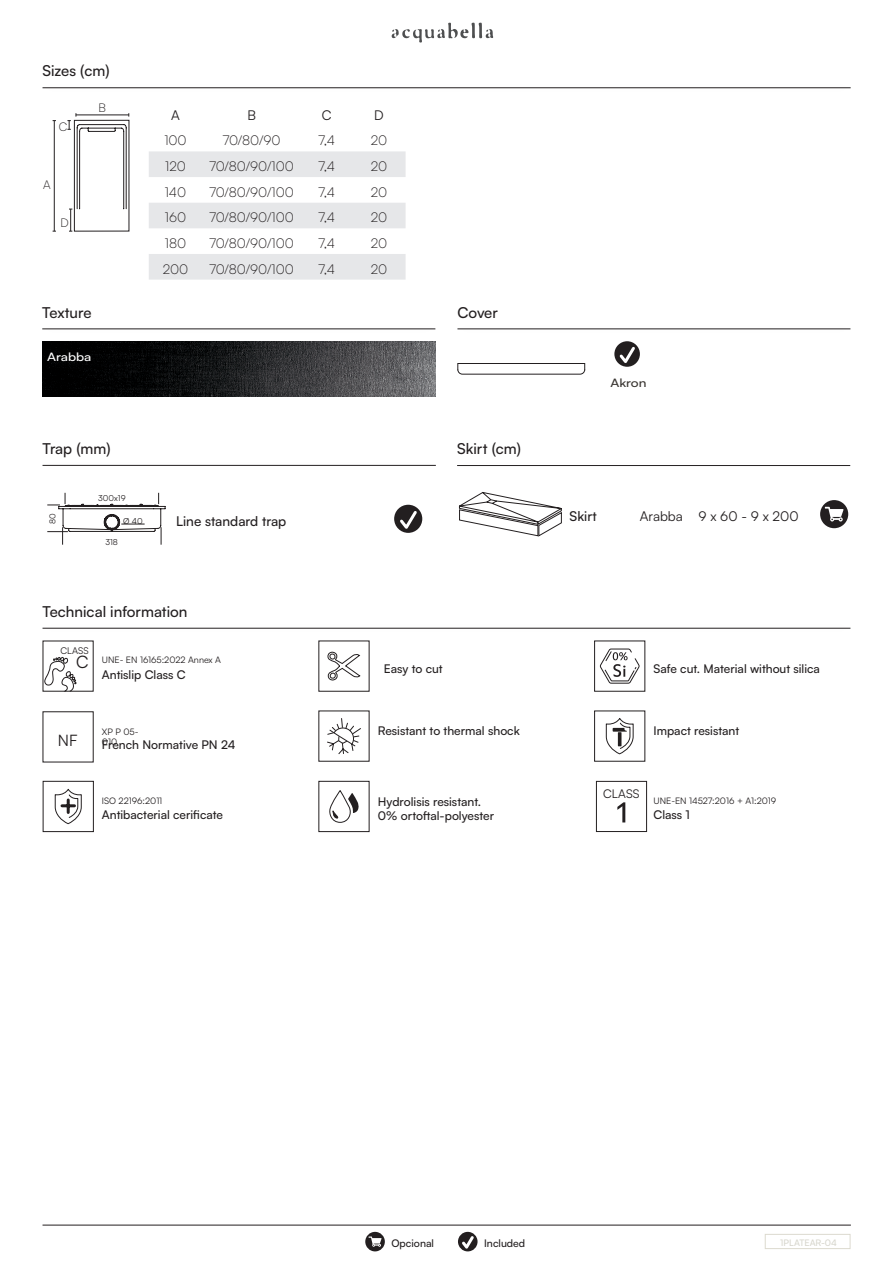
<style>
.page{position:relative;width:893px;height:1263px;background:#fff}
.page>*{position:absolute;margin:0;border:0;box-sizing:border-box;transform-origin:0 0}
.t1{font:17.1px "Satoshi";color:#231f20}
.t2{font:15.75px "Satoshi";color:#231f20}
.t3{font:500 15px "Satoshi";color:#231f20}
.t4{font:300 13.5px "Satoshi";color:#231f20}
.t5{font:500 13.5px "Satoshi";color:#231f20}
.t6{font:13.5px "Satoshi";color:#231f20}
.t7{font:500 12px "Satoshi";color:#231f20}
.t8{font:12px "Satoshi";color:#231f20}
.t9{font:300 12px "Satoshi";color:#231f20}
.t10{font:500 11.55px "Satoshi";color:#fff;scale:1.16 1}
.t11{font:500 11.55px "Satoshi";color:#3a3632;scale:1.16 1}
.t12{font:500 10.5px "Satoshi";color:#231f20}
.t13{font:9.3px "Satoshi";color:#231f20}
.t14{font:9px/10.8px "Satoshi";color:#231f20}
.t15{font:500 9px "Satoshi";color:#d7d6cd}
.t16{font:8.25px "Satoshi";color:#231f20}
</style>
<div class="page">
<div style="left:765px;top:1234px;width:85px;height:15px;border:1px solid #dcdacf"></div>
<hr style="left:43px;top:88px;width:808px;height:1px;background:#231f20">
<svg style="left:392px;top:23px;width:101px;height:20px"></svg>
<hr style="left:43px;top:1225px;width:808px;height:1px;background:#231f20">
<svg style="left:365px;top:1232px;width:20px;height:19px"></svg>
<svg style="left:458px;top:1232px;width:20px;height:19px"></svg>
<hr style="left:42px;top:329px;width:393px;height:1px;background:#231f20">
<img style="left:42px;top:341px;width:393px;height:55px">
<hr style="left:43px;top:465px;width:393px;height:1px;background:#231f20">
<hr style="left:43px;top:628px;width:807px;height:1px;background:#231f20">
<hr style="left:457px;top:329px;width:393px;height:1px;background:#231f20">
<svg style="left:457px;top:371px;width:128px;height:4px"></svg>
<div style="left:457px;top:363px;width:128px;height:8px;border:1px solid #231f20"></div>
<svg style="left:614px;top:341px;width:26px;height:26px"></svg>
<svg style="left:617px;top:344px;width:21px;height:23px"></svg>
<hr style="left:457px;top:465px;width:393px;height:1px;background:#231f20">
<svg style="left:459px;top:492px;width:103px;height:44px"></svg>
<div style="left:820px;top:500px;width:28px;height:28px;background:#231f20;border-radius:50%"></div>
<svg style="left:825px;top:507px;width:18px;height:14px"></svg>
<div style="left:43px;top:781px;width:51px;height:51px;border:1px solid #231f20"></div>
<svg style="left:54px;top:788px;width:28px;height:37px"></svg>
<svg style="left:327px;top:651px;width:33px;height:30px"></svg>
<svg style="left:327px;top:718px;width:34px;height:36px"></svg>
<div style="left:318px;top:781px;width:51px;height:51px;border:1px solid #231f20"></div>
<svg style="left:329px;top:790px;width:30px;height:33px"></svg>
<div style="left:594px;top:641px;width:51px;height:51px;border:1px solid #231f20"></div>
<svg style="left:599px;top:648px;width:41px;height:36px"></svg>
<div style="left:594px;top:710px;width:51px;height:52px;border:1px solid #231f20"></div>
<svg style="left:606px;top:718px;width:28px;height:37px"></svg>
<hr style="left:618px;top:732px;width:3px;height:14px;background:#231f20">
<svg style="left:43px;top:657px;width:34px;height:66px"></svg>
<div style="left:596px;top:781px;width:51px;height:51px;border:1px solid #231f20"></div>
<svg style="left:617px;top:802px;width:8px;height:20px"></svg>
<hr style="left:54px;top:121px;width:1px;height:110px;background:#231f20">
<svg style="left:67px;top:113px;width:62px;height:119px"></svg>
<svg style="left:149px;top:151px;width:257px;height:129px"></svg>
<svg style="left:47px;top:493px;width:118px;height:52px"></svg>
<div style="left:394px;top:505px;width:28px;height:28px;background:#231f20;border-radius:50%"></div>
<svg style="left:397px;top:508px;width:22px;height:25px"></svg>
<p class="t3" style="left:43px;top:61px;width:69px">Sizes (cm)</p>
<p class="t9" style="left:59px;top:119px;width:10px">C</p>
<p class="t9" style="left:43px;top:177px;width:9px">A</p>
<p class="t9" style="left:60px;top:215px;width:10px">D</p>
<p class="t9" style="left:98px;top:100px;width:9px">B</p>
<p class="t3" style="left:42px;top:302px;width:51px">Texture</p>
<p class="t10" style="left:47px;top:348px;width:40px">Arabba</p>
<p class="t6" style="left:171px;top:106px;width:10px">A</p>
<p class="t6" style="left:247px;top:106px;width:10px">B</p>
<p class="t6" style="left:322px;top:106px;width:11px">C</p>
<p class="t6" style="left:374px;top:106px;width:11px">D</p>
<p class="t4" style="left:164px;top:132px;width:24px">100</p>
<p class="t4" style="left:223px;top:132px;width:59px">70/80/90</p>
<p class="t4" style="left:318px;top:132px;width:18px">7,4</p>
<p class="t4" style="left:371px;top:132px;width:18px">20</p>
<p class="t4" style="left:165px;top:158px;width:22px">120</p>
<p class="t4" style="left:209px;top:158px;width:86px">70/80/90/100</p>
<p class="t4" style="left:318px;top:158px;width:18px">7,4</p>
<p class="t4" style="left:371px;top:158px;width:18px">20</p>
<p class="t4" style="left:165px;top:183px;width:23px">140</p>
<p class="t4" style="left:209px;top:183px;width:86px">70/80/90/100</p>
<p class="t4" style="left:318px;top:183px;width:18px">7,4</p>
<p class="t4" style="left:371px;top:183px;width:18px">20</p>
<p class="t4" style="left:165px;top:209px;width:23px">160</p>
<p class="t4" style="left:209px;top:209px;width:86px">70/80/90/100</p>
<p class="t4" style="left:318px;top:209px;width:18px">7,4</p>
<p class="t4" style="left:371px;top:209px;width:18px">20</p>
<p class="t4" style="left:165px;top:234px;width:23px">180</p>
<p class="t4" style="left:209px;top:234px;width:86px">70/80/90/100</p>
<p class="t4" style="left:318px;top:234px;width:18px">7,4</p>
<p class="t4" style="left:371px;top:234px;width:18px">20</p>
<p class="t4" style="left:163px;top:260px;width:27px">200</p>
<p class="t4" style="left:209px;top:260px;width:86px">70/80/90/100</p>
<p class="t4" style="left:318px;top:260px;width:18px">7,4</p>
<p class="t4" style="left:371px;top:260px;width:18px">20</p>
<p class="t3" style="left:457px;top:302px;width:42px">Cover</p>
<p class="t3" style="left:43px;top:438px;width:70px">Trap (mm)</p>
<p class="t16" style="left:47px;top:524px;width:12px;rotate:-90deg">80</p>
<p class="t16" style="left:98px;top:493px;width:29px">300x19</p>
<p class="t16" style="left:123px;top:516px;width:21px">Ø 40</p>
<p class="t5" style="left:176px;top:511px;width:112px">Line standard trap</p>
<p class="t16" style="left:106px;top:536px;width:14px">318</p>
<p class="t3" style="left:43px;top:601px;width:146px">Technical information</p>
<p class="t13" style="left:60px;top:644px;width:30px">CLASS</p>
<p class="t1" style="left:76px;top:650px;width:14px">C</p>
<p class="t14" style="left:102px;top:654px;width:121px">UNE- EN 16165:2022 Annex A</p>
<p class="t7" style="left:102px;top:666px;width:85px">Antislip Class C</p>
<p class="t3" style="left:457px;top:438px;width:65px">Skirt (cm)</p>
<p class="t7" style="left:384px;top:660px;width:60px">Easy to cut</p>
<p class="t14" style="left:102px;top:725px;width:38px">XP P 05-<br>010</p>
<p class="t2" style="left:58px;top:730px;width:21px">NF</p>
<p class="t7" style="left:102px;top:736px;width:135px">French Normative PN 24</p>
<p class="t7" style="left:378px;top:722px;width:143px">Resistant to thermal shock</p>
<p class="t11" style="left:610px;top:375px;width:33px">Akron</p>
<p class="t5" style="left:570px;top:507px;width:29px">Skirt</p>
<p class="t6" style="left:640px;top:507px;width:44px">Arabba</p>
<p class="t6" style="left:698px;top:507px;width:102px">9 x 60 - 9 x 200</p>
<p class="t7" style="left:653px;top:660px;width:168px">Safe cut. Material without silica</p>
<p class="t7" style="left:653px;top:722px;width:87px">Impact resistant</p>
<p class="t8" style="left:603px;top:786px;width:38px">CLASS</p>
<p class="t7" style="left:378px;top:793px;width:105px">Hydrolisis resistant.</p>
<p class="t7" style="left:378px;top:807px;width:118px">0% ortoftal-polyester</p>
<p class="t14" style="left:102px;top:795px;width:62px">ISO 22196:2011</p>
<p class="t14" style="left:653px;top:795px;width:124px">UNE-EN 14527:2016 + A1:2019</p>
<p class="t7" style="left:102px;top:806px;width:123px">Antibacterial cerificate</p>
<p class="t7" style="left:653px;top:806px;width:38px">Class 1</p>
<p class="t12" style="left:391px;top:1236px;width:44px">Opcional</p>
<p class="t12" style="left:484px;top:1236px;width:43px">Included</p>
<p class="t15" style="left:780px;top:1237px;width:58px">1PLATEAR-04</p>
</div>
